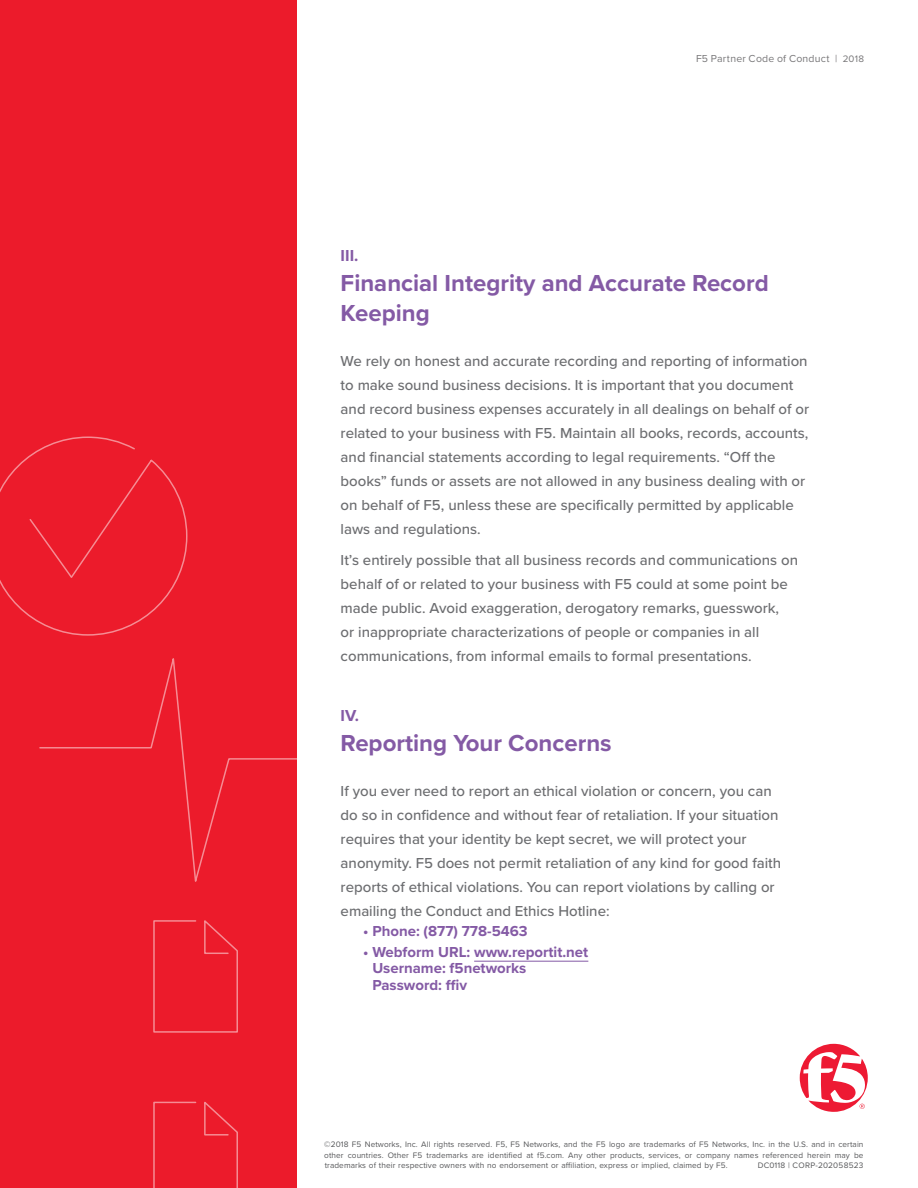
<style>
.page{position:relative;width:918px;height:1188px;background:#fff}
.page>*{position:absolute;margin:0;border:0;box-sizing:border-box;transform-origin:0 0}
.section_headline{font:700 24px/30px "Proxima Nova";color:#845aa5}
.section_number{font:700 16.5px "Proxima Nova";color:#845aa5}
.Body-body{font:500 15px/24px "Proxima Nova";color:#6c6d70}
.body-bullets-bullets{font:700 15px/16.5px "Proxima Nova";color:#845aa5}
.t1{font:10.5px "Proxima Nova";letter-spacing:.02em;color:#787779}
.t2{font:8.25px/10.5px "Proxima Nova";letter-spacing:.01em;color:#57585a;text-align:justify}
.s1{font-size:9.75px}
</style>
<div class="page">
<svg style="left:800px;top:1044px;width:68px;height:68px"></svg>
<div style="left:0;top:0;width:297px;height:1188px;background:#ec1b2b"></div>
<hr style="left:474px;top:961px;width:114px;height:1px;background:#845aa5">
<svg style="left:0;top:436px;width:188px;height:199px"></svg>
<svg style="left:39px;top:635px;width:258px;height:553px"></svg>
<p class="t1" style="left:696px;top:51px;width:169px">F5 Partner Code of Conduct | <span class="s1">2018</span></p>
<p class="section_number" style="left:341px;top:244px;width:19px">III.</p>
<p class="section_headline" style="left:341px;top:268px;width:430px">Financial Integrity and Accurate Record<br>Keeping</p>
<p class="Body-body" style="left:341px;top:349px;width:470px">We rely on honest and accurate recording and reporting of information to make sound business decisions. It is important that you document and record business expenses accurately in all dealings on behalf of or related to your business with F5. Maintain all books, records, accounts, and financial statements according to legal requirements. “Off the books” funds or assets are not allowed in any business dealing with or on behalf of F5, unless these are specifically permitted by applicable laws and regulations.</p>
<p class="Body-body" style="left:341px;top:548px;width:459px">It’s entirely possible that all business records and communications on behalf of or related to your business with F5 could at some point be made public. Avoid exaggeration, derogatory remarks, guesswork,<br>or inappropriate characterizations of people or companies in all communications, from informal emails to formal presentations.</p>
<p class="section_number" style="left:341px;top:703px;width:20px">IV.</p>
<p class="section_headline" style="left:341px;top:728px;width:273px">Reporting Your Concerns</p>
<p class="Body-body" style="left:341px;top:779px;width:442px">If you ever need to report an ethical violation or concern, you can do so in confidence and without fear of retaliation. If your situation requires that your identity be kept secret, we will protect your anonymity. F5 does not permit retaliation of any kind for good faith reports of ethical violations. You can report violations by calling or emailing the Conduct and Ethics Hotline:</p>
<p class="body-bullets-bullets" style="left:363px;top:923px;width:166px">• Phone: (877) 778-5463</p>
<p class="body-bullets-bullets" style="left:372px;top:943px;width:217px;text-indent:-9px">• Webform URL: www.reportit.net<br>Username: f5networks<br>Password: ffiv</p>
<p class="t2" style="left:324px;top:1139px;width:541px">©2018 F5 Networks, Inc. All rights reserved. F5, F5 Networks, and the F5 logo are trademarks of F5 Networks, Inc. in the U.S. and in certain other countries. Other F5 trademarks are identified at f5.com. Any other products, services, or company names referenced herein may be trademarks of their respective owners with no endorsement or affiliation, express or implied, claimed by F5.</p>
<p class="t2" style="left:758px;top:1160px;width:107px">DC0118 | CORP-202058523</p>
</div>
